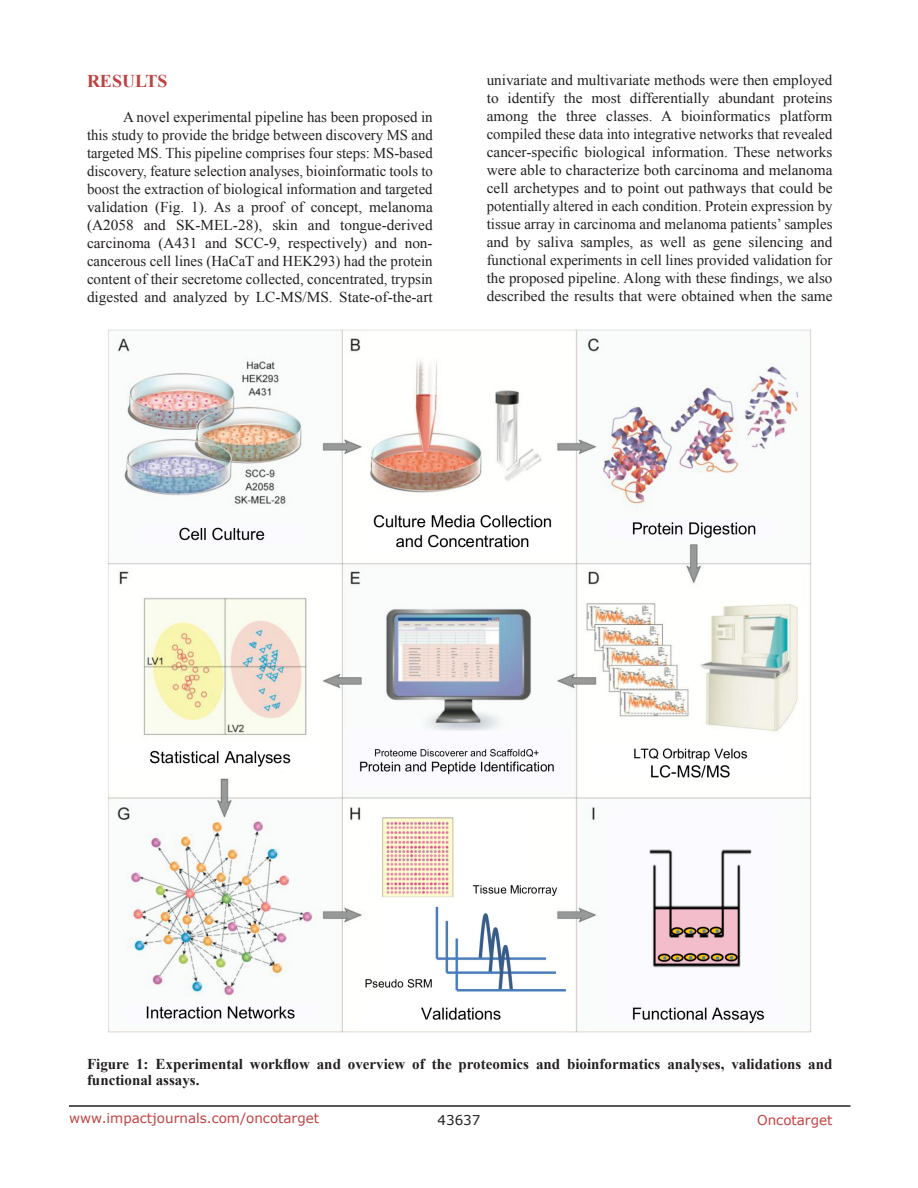
<style>
.page{position:relative;width:918px;height:1188px;background:#fff}
.page>*{position:absolute;margin:0;border:0;box-sizing:border-box;transform-origin:0 0}
.Heading{font:700 18px "Times New Roman";color:#c24141}
.BodyText{font:15px/18px "Times New Roman";color:#231f20;text-align:justify}
.FigureText{font:700 15px/16.2px "Times New Roman";color:#231f20}
.t1{font:13.5px "Verdana";color:#c24141}
.t2{font:13.5px "Verdana";color:#231f20}
</style>
<div class="page">
<hr style="left:69px;top:1105px;width:781px;height:2px;background:#231f20">
<img style="left:108px;top:329px;width:703px;height:704px">
<p class="Heading" style="left:87px;top:69px;width:82px">RESULTS</p>
<p class="BodyText" style="left:87px;top:107px;width:347px;text-indent:36px">A novel experimental pipeline has been proposed in this study to provide the bridge between discovery MS and targeted MS. This pipeline comprises four steps: MS-based discovery, feature selection analyses, bioinformatic tools to boost the extraction of biological information and targeted validation (Fig. 1). As a proof of concept, melanoma (A2058 and SK-MEL-28), skin and tongue-derived carcinoma (A431 and SCC-9, respectively) and non&shy;cancerous cell lines (HaCaT and HEK293) had the protein content of their secretome collected, concentrated, trypsin digested and analyzed by LC-MS/MS. State-of-the-art</p>
<p class="BodyText" style="left:487px;top:71px;width:347px">univariate and multivariate methods were then employed to identify the most differentially abundant proteins among the three classes. A bioinformatics platform compiled these data into integrative networks that revealed cancer-specific biological information. These networks were able to characterize both carcinoma and melanoma cell archetypes and to point out pathways that could be potentially altered in each condition. Protein expression by tissue array in carcinoma and melanoma patients’ samples and by saliva samples, as well as gene silencing and functional experiments in cell lines provided validation for the proposed pipeline. Along with these findings, we also described the results that were obtained when the same</p>
<p class="FigureText" style="left:87px;top:1056px;width:747px">Figure 1: Experimental workflow and overview of the proteomics and bioinformatics analyses, validations and functional assays.</p>
<p class="t1" style="left:69px;top:1109px;width:252px">www.impactjournals.com/oncotarget</p>
<p class="t2" style="left:438px;top:1111px;width:44px">43637</p>
<p class="t1" style="left:757px;top:1111px;width:77px">Oncotarget</p>
</div>
